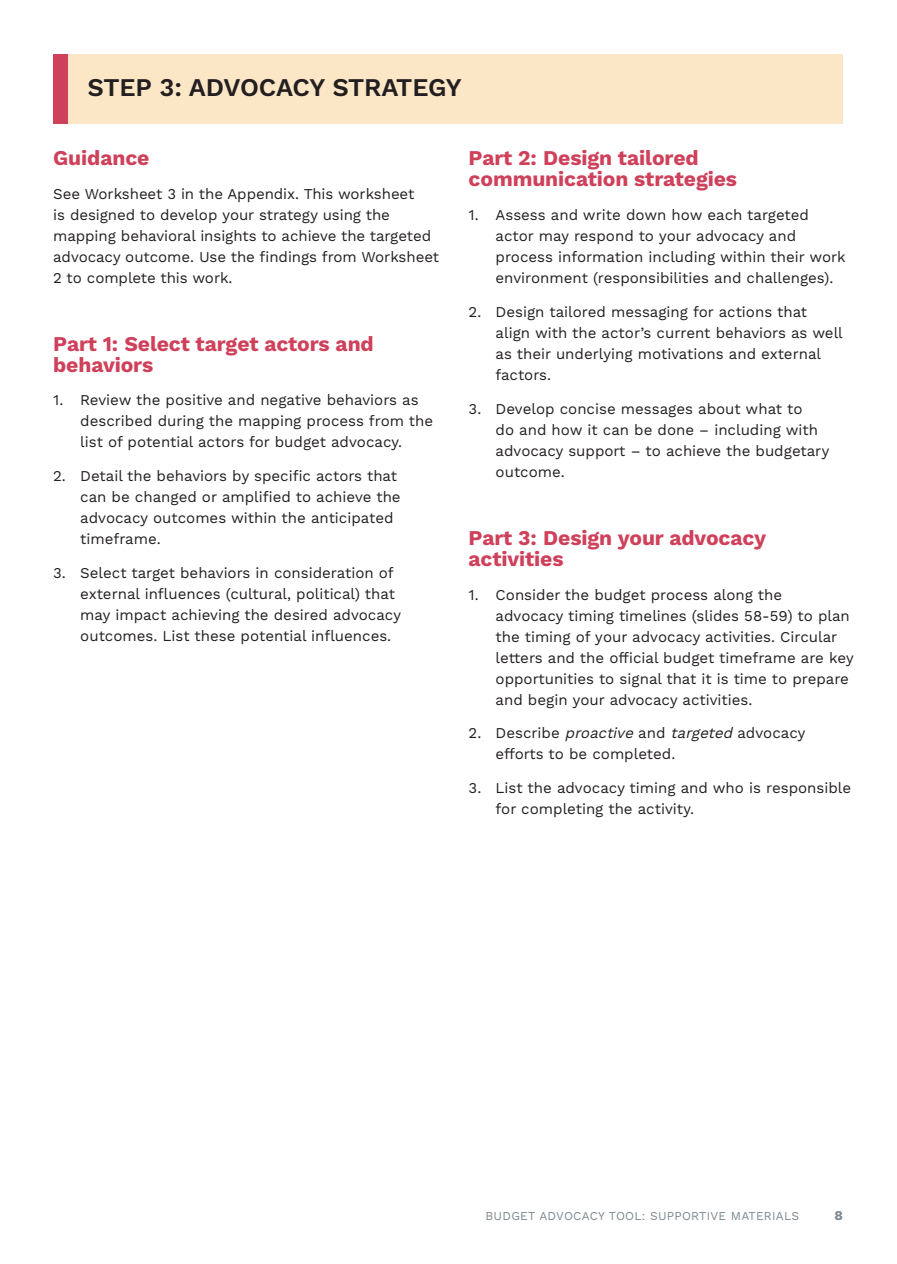
<style>
.page{position:relative;width:897px;height:1264px;background:#fff}
.page>*{position:absolute;margin:0;border:0;box-sizing:border-box;transform-origin:0 0}
.t1{font:600 25.5px "Work Sans";letter-spacing:-.015em;color:#231f20}
.t2{font:700 21px/21px "Work Sans";letter-spacing:-.005em;color:#cf405a}
.t3{font:15px/21px "Work Sans";color:#231f20}
.t4{font:700 13.5px "Work Sans";color:#7d878d}
.t5{font:12px "Work Sans";letter-spacing:.02em;color:#7e888e}
.s1{font-style:italic}
</style>
<div class="page">
<div style="left:53px;top:54px;width:789px;height:70px;background:#fbe6c6"></div>
<div style="left:53px;top:54px;width:15px;height:70px;background:#cf405a"></div>
<p class="t1" style="left:88px;top:73px;width:375px">STEP 3: ADVOCACY STRATEGY</p>
<p class="t2" style="left:53px;top:149px;width:98px">Guidance</p>
<p class="t3" style="left:53px;top:184px;width:387px">See Worksheet 3 in the Appendix. This worksheet<br>is designed to develop your strategy using the mapping behavioral insights to achieve the targeted advocacy outcome. Use the findings from Worksheet 2 to complete this work.</p>
<p class="t2" style="left:53px;top:334px;width:322px">Part 1: Select target actors and behaviors</p>
<p class="t3" style="left:80px;top:390px;width:354px;text-indent:-27px">1. Review the positive and negative behaviors as described during the mapping process from the list of potential actors for budget advocacy.</p>
<p class="t3" style="left:80px;top:466px;width:322px;text-indent:-27px">2. Detail the behaviors by specific actors that can be changed or amplified to achieve the advocacy outcomes within the anticipated timeframe.</p>
<p class="t3" style="left:80px;top:563px;width:322px;text-indent:-27px">3. Select target behaviors in consideration of external influences (cultural, political) that may impact achieving the desired advocacy outcomes. List these potential influences.</p>
<p class="t2" style="left:468px;top:149px;width:270px">Part 2: Design tailored communication strategies</p>
<p class="t3" style="left:495px;top:205px;width:351px;text-indent:-27px">1. Assess and write down how each targeted actor may respond to your advocacy and process information including within their work environment (responsibilities and challenges).</p>
<p class="t3" style="left:495px;top:302px;width:349px;text-indent:-27px">2. Design tailored messaging for actions that align with the actor’s current behaviors as well as their underlying motivations and external factors.</p>
<p class="t3" style="left:495px;top:399px;width:335px;text-indent:-27px">3. Develop concise messages about what to<br>do and how it can be done – including with advocacy support – to achieve the budgetary outcome.</p>
<p class="t2" style="left:468px;top:528px;width:299px">Part 3: Design your advocacy activities</p>
<p class="t3" style="left:495px;top:584px;width:359px;text-indent:-27px">1. Consider the budget process along the advocacy timing timelines (slides 58-59) to plan the timing of your advocacy activities. Circular letters and the official budget timeframe are key opportunities to signal that it is time to prepare and begin your advocacy activities.</p>
<p class="t3" style="left:495px;top:723px;width:311px;text-indent:-27px">2. Describe <span class="s1">proactive</span> and <span class="s1">targeted</span> advocacy efforts to be completed.</p>
<p class="t3" style="left:495px;top:778px;width:357px;text-indent:-27px">3. List the advocacy timing and who is responsible for completing the activity.</p>
<p class="t5" style="left:485px;top:1209px;width:315px">BUDGET ADVOCACY TOOL: SUPPORTIVE MATERIALS</p>
<p class="t4" style="left:834px;top:1207px;width:10px">8</p>
</div>
